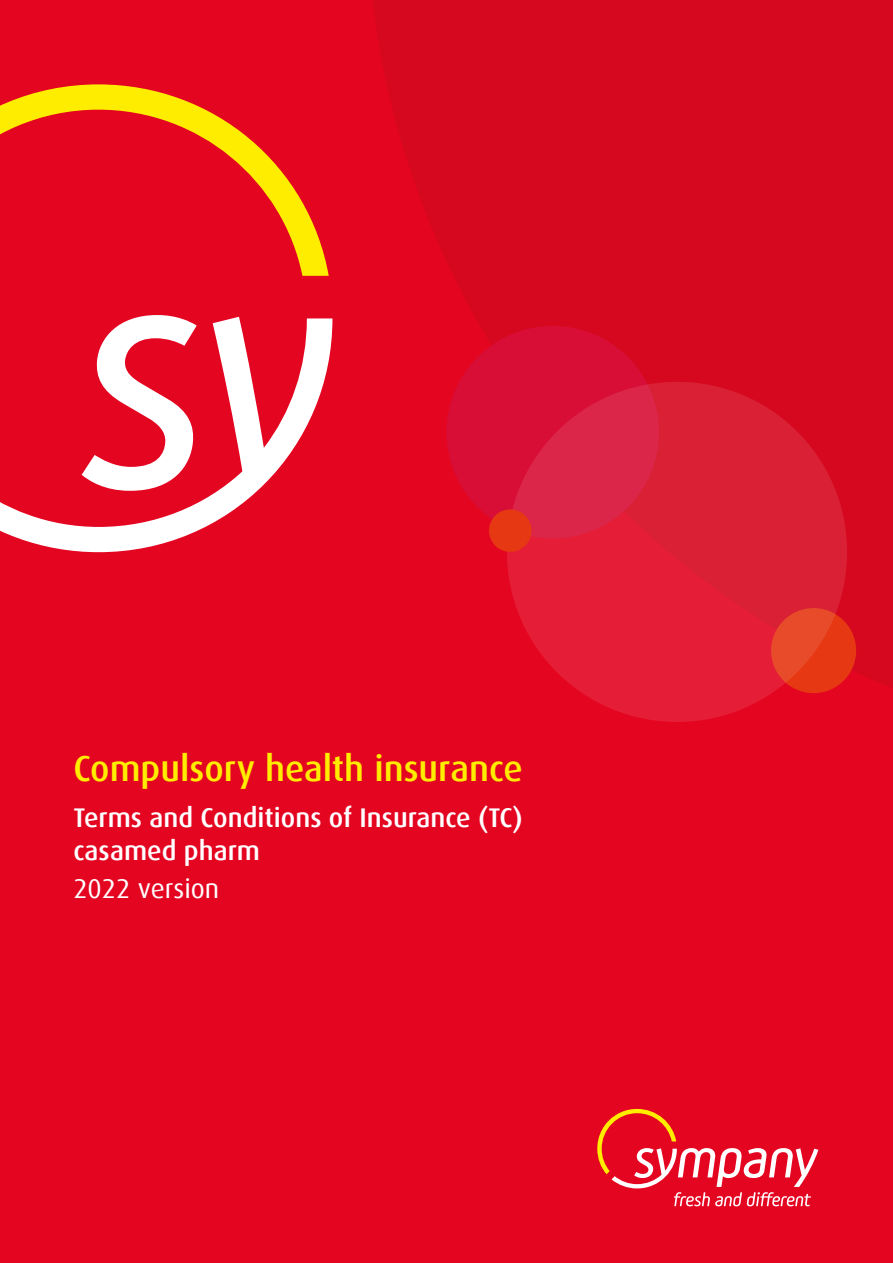
<style>
.page{position:relative;width:893px;height:1263px;background:#e40521}
.page>*{position:absolute;margin:0;border:0;box-sizing:border-box;transform-origin:0 0}
.t1{font:500 36px "Dax";color:#ffed00}
.t2{font:500 27px/33px "Dax";color:#fff}
.t3{font:27px "Dax";color:#fff}
</style>
<div class="page">
<svg style="left:373px;top:0;width:520px;height:722px;fill:#d6081f"></svg>
<div style="left:446px;top:326px;width:213px;height:212px;background:#d80e36;border-radius:50%"></div>
<div style="left:771px;top:608px;width:85px;height:85px;background:#e63812;border-radius:50%"></div>
<svg style="left:507px;top:382px;width:340px;height:340px;background:#df2037"></svg>
<div style="left:489px;top:509px;width:42px;height:43px;background:#e63812;border-radius:50%"></div>
<svg style="left:597px;top:1109px;width:221px;height:97px"></svg>
<svg style="left:0;top:84px;width:329px;height:233px"></svg>
<svg style="left:0;top:317px;width:332px;height:235px"></svg>
<svg style="left:82px;top:315px;width:115px;height:176px"></svg>
<h1 class="t1" style="left:73px;top:748px;width:451px">Compulsory health insurance</h1>
<p class="t2" style="left:73px;top:802px;width:451px">Terms and Conditions of Insurance (TC) casamed pharm</p>
<p class="t3" style="left:73px;top:873px;width:148px">2022 version</p>
</div>
